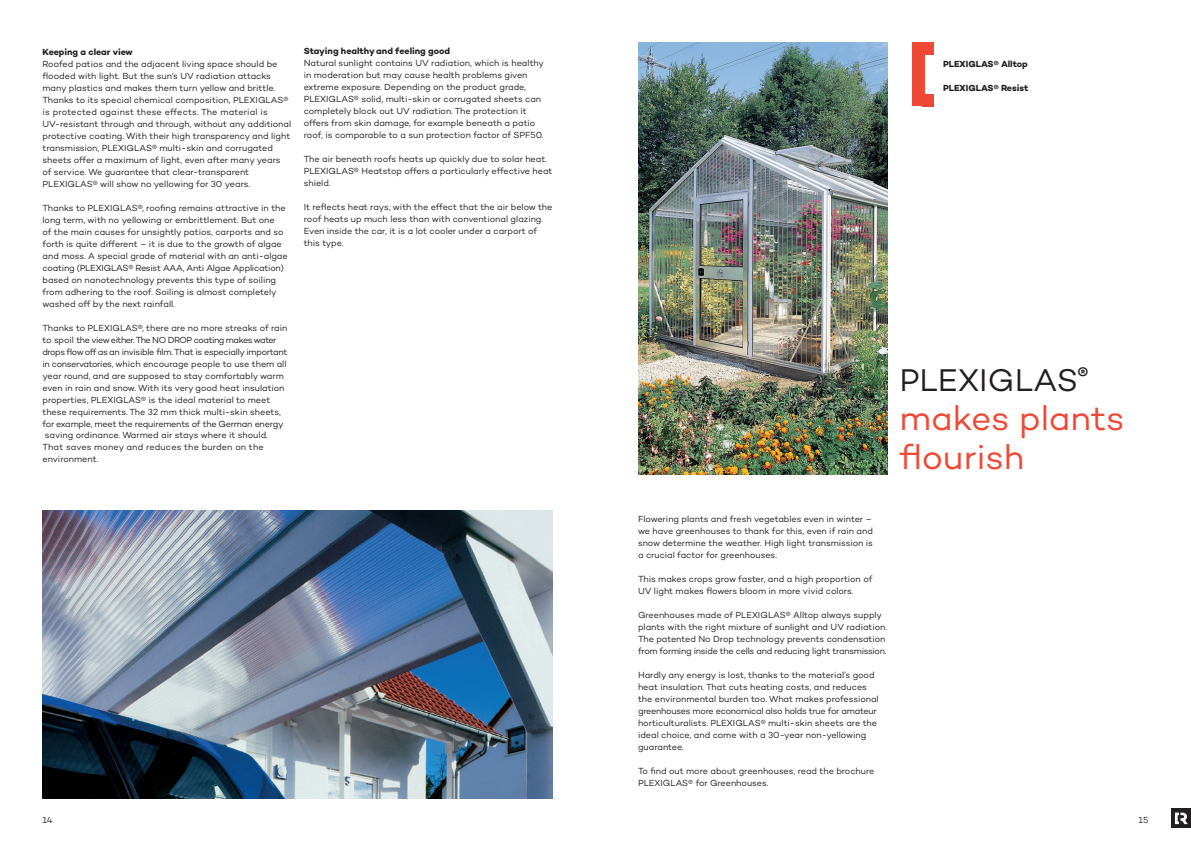
<style>
.page{position:relative;width:1191px;height:842px;background:#fff}
.page>*{position:absolute;margin:0;border:0;box-sizing:border-box;transform-origin:0 0}
.t1{font:35.1px/39px "Campton";letter-spacing:-.005em;color:#ef4835}
.t2{font:32px "Campton";color:#231f20}
.t3{font:9px/12px "Campton";letter-spacing:-.005em;color:#231f20}
.t4{font:700 9px "Campton";color:#231f20}
</style>
<div class="page">
<div style="left:1171px;top:808px;width:20px;height:20px;background:#231f20"></div>
<svg style="left:1175px;top:813px;width:12px;height:11px"></svg>
<img style="left:43px;top:511px;width:510px;height:288px">
<div style="left:912px;top:43px;width:12px;height:63px;background:#ef4835"></div>
<div style="left:924px;top:43px;width:10px;height:12px;background:#ef4835"></div>
<div style="left:922px;top:94px;width:12px;height:12px;background:#ef4835"></div>
<img style="left:638px;top:43px;width:249px;height:432px">
<p class="t4" style="left:43px;top:46px;width:92px">Keeping a clear view</p>
<p class="t3" style="left:43px;top:57px;width:250px">Roofed patios and the adjacent living space should be flooded with light. But the sun’s UV radiation attacks many plastics and makes them turn yellow and brittle.<br>Thanks to its special chemical composition, PLEXIGLAS® is protected against these effects. The material is UV-resistant through and through, without any additional protective coating. With their high transparency and light transmission, PLEXIGLAS® multi-skin and corrugated sheets offer a maximum of light, even after many years of service. We guarantee that clear-transparent PLEXIGLAS® will show no yellowing for 30 years.</p>
<p class="t3" style="left:43px;top:201px;width:247px">Thanks to PLEXIGLAS®, roofing remains attractive in the long term, with no yellowing or embrittlement. But one<br>of the main causes for unsightly patios, carports and so forth is quite different – it is due to the growth of algae and moss. A special grade of material with an anti-algae coating (PLEXIGLAS® Resist AAA, Anti Algae Application) based on nanotechnology prevents this type of soiling from adhering to the roof. Soiling is almost completely washed off by the next rainfall.</p>
<p class="t3" style="left:43px;top:321px;width:246px">Thanks to PLEXIGLAS®, there are no more streaks of rain to spoil the view either. The NO DROP coating makes water drops flow off as an invisible film. That is especially important in conservatories, which encourage people to use them all year round, and are supposed to stay comfortably warm even in rain and snow. With its very good heat insulation properties, PLEXIGLAS® is the ideal material to meet these requirements. The 32 mm thick multi-skin sheets, for example, meet the requirements of the German energy saving ordinance. Warmed air stays where it should.<br>That saves money and reduces the burden on the environment.</p>
<p class="t4" style="left:304px;top:46px;width:148px">Staying healthy and feeling good</p>
<p class="t3" style="left:304px;top:57px;width:242px">Natural sunlight contains UV radiation, which is healthy in moderation but may cause health problems given extreme exposure. Depending on the product grade, PLEXIGLAS® solid, multi-skin or corrugated sheets can completely block out UV radiation. The protection it offers from skin damage, for example beneath a patio roof, is comparable to a sun protection factor of SPF50.</p>
<p class="t3" style="left:304px;top:153px;width:250px">The air beneath roofs heats up quickly due to solar heat.<br>PLEXIGLAS® Heatstop offers a particularly effective heat shield.</p>
<p class="t3" style="left:304px;top:201px;width:250px">It reflects heat rays, with the effect that the air below the roof heats up much less than with conventional glazing.<br>Even inside the car, it is a lot cooler under a carport of this type.</p>
<p class="t4" style="left:943px;top:58px;width:86px">PLEXIGLAS® Alltop</p>
<p class="t4" style="left:943px;top:82px;width:87px">PLEXIGLAS® Resist</p>
<h2 class="t2" style="left:899px;top:360px;width:190px">PLEXIGLAS<sup>®</sup></h2>
<h1 class="t1" style="left:899px;top:397px;width:227px">makes plants flourish</h1>
<p class="t3" style="left:638px;top:513px;width:236px;text-align:justify">Flowering plants and fresh vegetables even in winter – we have greenhouses to thank for this, even if rain and snow determine the weather. High light transmission is a crucial factor for greenhouses.</p>
<p class="t3" style="left:638px;top:573px;width:236px">This makes crops grow faster, and a high proportion of<br>UV light makes flowers bloom in more vivid colors.</p>
<p class="t3" style="left:638px;top:609px;width:251px">Greenhouses made of PLEXIGLAS® Alltop always supply plants with the right mixture of sunlight and UV radiation.<br>The patented No Drop technology prevents condensation from forming inside the cells and reducing light transmission.</p>
<p class="t3" style="left:638px;top:669px;width:242px">Hardly any energy is lost, thanks to the material’s good heat insulation. That cuts heating costs, and reduces the environmental burden too. What makes professional greenhouses more economical also holds true for amateur horticulturalists. PLEXIGLAS® multi-skin sheets are the ideal choice, and come with a 30-year non-yellowing guarantee.</p>
<p class="t3" style="left:638px;top:765px;width:238px">To find out more about greenhouses, read the brochure<br>PLEXIGLAS® for Greenhouses.</p>
<p class="t3" style="left:43px;top:813px;width:12px">14</p>
<p class="t3" style="left:1138px;top:813px;width:11px">15</p>
</div>
